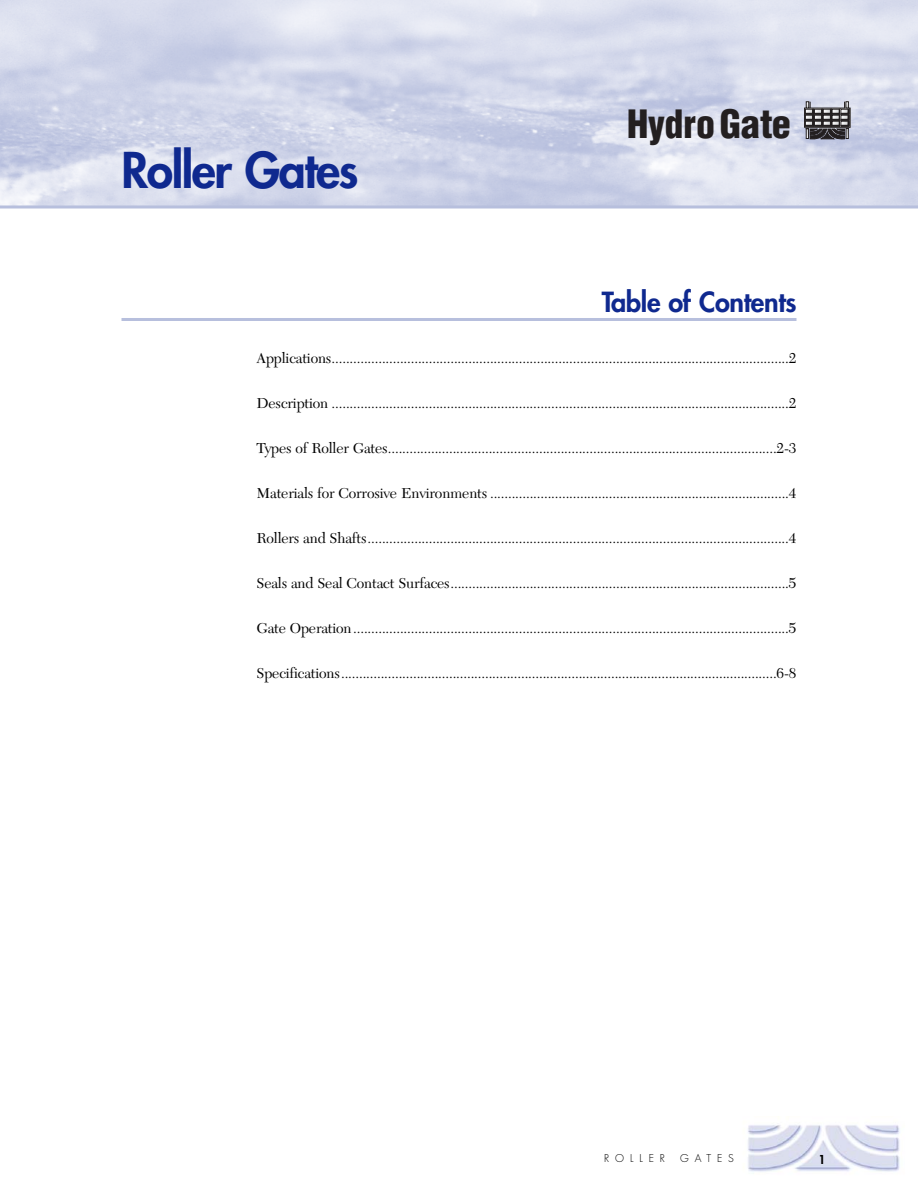
<style>
.page{position:relative;width:918px;height:1188px;background:#fff}
.page>*{position:absolute;margin:0;border:0;box-sizing:border-box;transform-origin:0 0}
.t1{font:800 48px "Futura";letter-spacing:-.03em;color:#0f298f}
.t2{font:900 condensed 38.1px "Helvetica";color:#231f20}
.t3{font:800 27px "Futura";letter-spacing:-.01em;color:#0f298f}
.t4{font:15px "New Caledonia";letter-spacing:-.01em;color:#000}
.t5{font:800 12px "Futura";color:#000}
.t6{font:300 10.5px "Futura";letter-spacing:.56em;color:#000}
</style>
<div class="page">
<img style="left:0;top:0;width:918px;height:206px">
<img style="left:748px;top:1125px;width:152px;height:47px">
<div style="left:804px;top:108px;width:46px;height:19px;border:1px solid #231f20"></div>
<svg style="left:805px;top:102px;width:44px;height:39px;background:#6e6c71"></svg>
<hr style="left:0;top:206px;width:918px;height:2px;background:#b7bfdd">
<hr style="left:122px;top:318px;width:674px;height:3px;background:#b7bfdd">
<h1 class="t1" style="left:122px;top:147px;width:239px">Roller Gates</h1>
<h2 class="t2" style="left:627px;top:109px;width:165px">HydroGate</h2>
<h3 class="t3" style="left:602px;top:289px;width:196px">Table of Contents</h3>
<p class="t4" style="left:256px;top:352px;width:541px">Applications...............................................................................................................................2</p>
<p class="t4" style="left:256px;top:397px;width:541px">Description ...............................................................................................................................2</p>
<p class="t4" style="left:256px;top:442px;width:541px">Types of Roller Gates............................................................................................................2-3</p>
<p class="t4" style="left:256px;top:487px;width:541px">Materials for Corrosive Environments ...................................................................................4</p>
<p class="t4" style="left:256px;top:532px;width:541px">Rollers and Shafts.....................................................................................................................4</p>
<p class="t4" style="left:256px;top:577px;width:541px">Seals and Seal Contact Surfaces..............................................................................................5</p>
<p class="t4" style="left:256px;top:622px;width:541px">Gate Operation.........................................................................................................................5</p>
<p class="t4" style="left:256px;top:667px;width:541px">Specifications.........................................................................................................................6-8</p>
<p class="t6" style="left:604px;top:1154px;width:62px">ROLLER</p>
<p class="t6" style="left:680px;top:1154px;width:55px">GATES</p>
<p class="t5" style="left:818px;top:1153px;width:8px">1</p>
</div>
